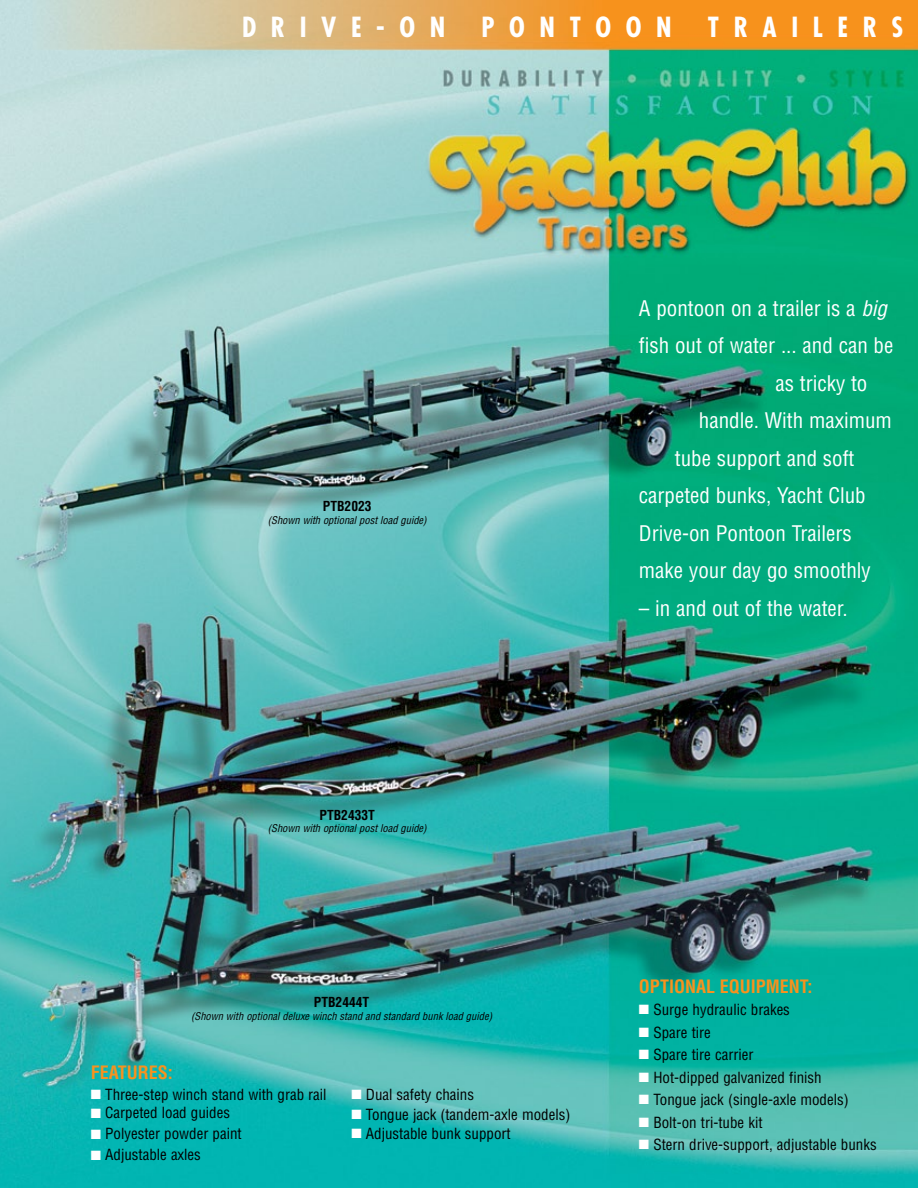
<style>
.page{position:relative;width:918px;height:1188px;background:#fff}
.page>*{position:absolute;margin:0;border:0;box-sizing:border-box;transform-origin:0 0}
.t1{font:700 condensed 27px "Futura";letter-spacing:.54em;color:#fff}
.t2{font:condensed 21px "Helvetica";color:#fff}
.t3{font:700 condensed 18px "Helvetica";color:#f7921e}
.t4{font:condensed 15px "Helvetica";color:#000}
.t5{font:700 condensed 13.5px "Helvetica";color:#000}
.t6{font:italic condensed 10.5px "Helvetica";color:#000}
.s1{font-style:italic}
.s2{color:#fff}
</style>
<div class="page">
<img style="left:0;top:0;width:918px;height:1188px">
<h1 class="t1" style="left:242px;top:9px;width:205px">DRIVE-ON</h1>
<h1 class="t1" style="left:482px;top:9px;width:191px">PONTOON</h1>
<h1 class="t1" style="left:708px;top:9px;width:197px">TRAILERS</h1>
<p class="t5" style="left:323px;top:498px;width:50px">PTB2023</p>
<p class="t6" style="left:268px;top:514px;width:161px">(Shown with optional post load guide)</p>
<h2 class="t2" style="left:639px;top:295px;width:250px">A pontoon on a trailer is a <span class="s1">big</span></h2>
<h2 class="t2" style="left:639px;top:332px;width:256px">fish out of water ... and can be</h2>
<h2 class="t2" style="left:775px;top:370px;width:94px">as tricky to</h2>
<h2 class="t2" style="left:699px;top:407px;width:194px">handle. With maximum</h2>
<h2 class="t2" style="left:675px;top:445px;width:181px">tube support and soft</h2>
<h2 class="t2" style="left:639px;top:482px;width:228px">carpeted bunks, Yacht Club</h2>
<h2 class="t2" style="left:639px;top:520px;width:214px">Drive-on Pontoon Trailers</h2>
<h2 class="t2" style="left:639px;top:557px;width:233px">make your day go smoothly</h2>
<h2 class="t2" style="left:639px;top:595px;width:210px">– in and out of the water.</h2>
<p class="t5" style="left:319px;top:807px;width:57px">PTB2433T</p>
<p class="t6" style="left:268px;top:822px;width:161px">(Shown with optional post load guide)</p>
<p class="t5" style="left:314px;top:994px;width:57px">PTB2444T</p>
<p class="t6" style="left:191px;top:1009px;width:303px">(Shown with optional deluxe winch stand and standard bunk load guide)</p>
<p class="t3" style="left:91px;top:1061px;width:84px">FEATURES:</p>
<p class="t4" style="left:91px;top:1085px;width:237px"><span class="s2">■</span> Three-step winch stand with grab rail</p>
<p class="t4" style="left:91px;top:1103px;width:141px"><span class="s2">■</span> Carpeted load guides</p>
<p class="t4" style="left:91px;top:1124px;width:153px"><span class="s2">■</span> Polyester powder paint</p>
<p class="t4" style="left:91px;top:1145px;width:112px"><span class="s2">■</span> Adjustable axles</p>
<p class="t4" style="left:351px;top:1085px;width:124px"><span class="s2">■</span> Dual safety chains</p>
<p class="t4" style="left:351px;top:1105px;width:220px"><span class="s2">■</span> Tongue jack (tandem-axle models)</p>
<p class="t4" style="left:351px;top:1124px;width:161px"><span class="s2">■</span> Adjustable bunk support</p>
<p class="t3" style="left:639px;top:976px;width:175px">OPTIONAL EQUIPMENT:</p>
<p class="t4" style="left:639px;top:1000px;width:152px"><span class="s2">■</span> surge hydraulic brakes</p>
<p class="t4" style="left:639px;top:1023px;width:73px"><span class="s2">■</span> spare tire</p>
<p class="t4" style="left:639px;top:1045px;width:116px"><span class="s2">■</span> spare tire carrier</p>
<p class="t4" style="left:639px;top:1068px;width:184px"><span class="s2">■</span> hot-dipped galvanized finish</p>
<p class="t4" style="left:639px;top:1090px;width:211px"><span class="s2">■</span> tongue jack (single-axle models)</p>
<p class="t4" style="left:639px;top:1113px;width:125px"><span class="s2">■</span> Bolt-on tri-tube kit</p>
<p class="t4" style="left:639px;top:1135px;width:239px"><span class="s2">■</span> Stern drive-support, adjustable bunks</p>
</div>
